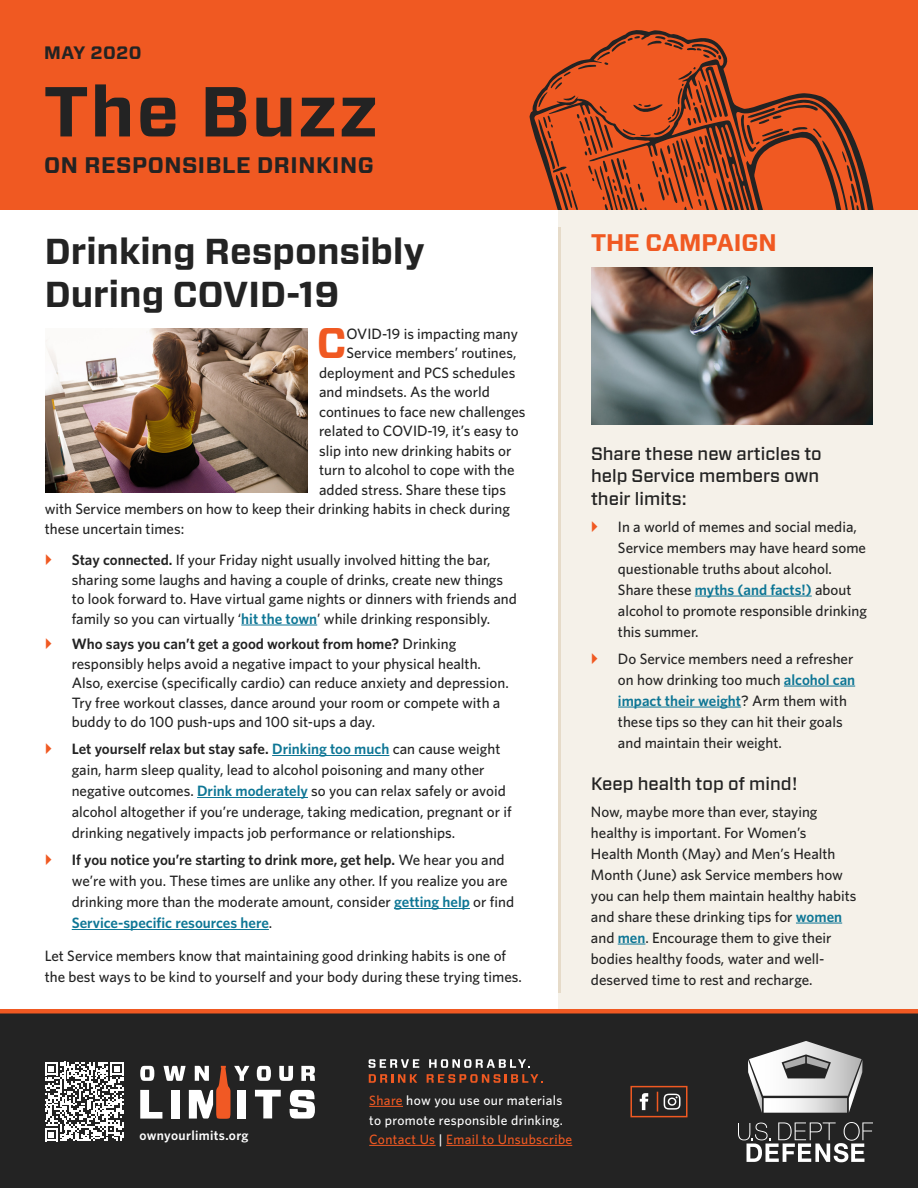
<style>
.page{position:relative;width:918px;height:1188px;background:#fff}
.page>*{position:absolute;margin:0;border:0;box-sizing:border-box;transform-origin:0 0}
.t1{font:700 70.5px "Forza";letter-spacing:.03em;color:#232323}
.t2{font:700 42.9px "Forza";color:#f05922}
.t3{font:700 36px/43.2px "Forza";color:#232323}
.t4{font:700 24px "Forza";color:#f05922}
.t5{font:700 22.5px "Forza";letter-spacing:.025em;color:#232323}
.t6{font:500 18px/22.5px "Forza";color:#232323}
.t7{font:700 18px "Forza";letter-spacing:.025em;color:#232323}
.t8{font:500 15px/21px "Whitney";color:#232323}
.t9{font:500 13.5px/19.5px "Whitney";letter-spacing:.025em;color:#fff}
.t10{font:600 13.5px "Whitney";letter-spacing:.025em;color:#fff}
.s1{font-weight:600}
.s2{font-weight:600;color:#0e7695}
.s3{color:#f05922}
</style>
<div class="page">
<div style="left:558px;top:210px;width:360px;height:838px;background:#f5f1e9"></div>
<div style="left:0;top:0;width:918px;height:210px;background:#f05922"></div>
<svg style="left:530px;top:30px;width:344px;height:180px"></svg>
<div style="left:0;top:1011px;width:918px;height:177px;background:#232323"></div>
<hr style="left:0;top:1009px;width:918px;height:4px;background:#f05922">
<svg style="left:738px;top:1122px;width:135px;height:40px"></svg>
<svg style="left:748px;top:1041px;width:115px;height:72px"></svg>
<svg style="left:664px;top:1094px;width:17px;height:16px"></svg>
<div style="left:630px;top:1086px;width:58px;height:31px;border:2px solid #f05922"></div>
<svg style="left:640px;top:1093px;width:8px;height:17px"></svg>
<svg style="left:657px;top:1092px;width:1px;height:20px"></svg>
<svg style="left:45px;top:1062px;width:79px;height:79px"></svg>
<svg style="left:257px;top:1066px;width:14px;height:15px"></svg>
<svg style="left:279px;top:1066px;width:14px;height:15px"></svg>
<svg style="left:301px;top:1066px;width:14px;height:15px"></svg>
<svg style="left:255px;top:1090px;width:26px;height:28px"></svg>
<svg style="left:290px;top:1090px;width:25px;height:29px"></svg>
<svg style="left:140px;top:1066px;width:109px;height:53px"></svg>
<hr style="left:369px;top:1106px;width:34px;height:1px;background:#f05922">
<hr style="left:369px;top:1145px;width:67px;height:1px;background:#f05922">
<hr style="left:446px;top:1145px;width:126px;height:1px;background:#f05922">
<svg style="left:368px;top:1059px;width:51px;height:9px"></svg>
<svg style="left:429px;top:1059px;width:101px;height:9px"></svg>
<svg style="left:369px;top:1074px;width:48px;height:9px"></svg>
<svg style="left:427px;top:1074px;width:116px;height:9px"></svg>
<hr style="left:558px;top:227px;width:3px;height:766px;background:#e6dbc9">
<hr style="left:695px;top:596px;width:117px;height:1px;background:#0e7695">
<hr style="left:784px;top:686px;width:71px;height:1px;background:#0e7695">
<hr style="left:618px;top:707px;width:123px;height:1px;background:#0e7695">
<hr style="left:796px;top:923px;width:46px;height:1px;background:#0e7695">
<svg style="left:618px;top:944px;width:27px;height:1px"></svg>
<img style="left:591px;top:268px;width:282px;height:156px">
<hr style="left:241px;top:625px;width:76px;height:1px;background:#0e7695">
<hr style="left:272px;top:755px;width:117px;height:1px;background:#0e7695">
<hr style="left:197px;top:797px;width:111px;height:1px;background:#0e7695">
<hr style="left:394px;top:908px;width:76px;height:1px;background:#0e7695">
<hr style="left:72px;top:929px;width:197px;height:1px;background:#0e7695">
<img style="left:46px;top:329px;width:261px;height:163px">
<p class="t7" style="left:44px;top:41px;width:99px">MAY 2020</p>
<h1 class="t1" style="left:44px;top:65px;width:335px">The Buzz</h1>
<h3 class="t5" style="left:44px;top:150px;width:331px">ON RESPONSIBLE DRINKING</h3>
<h2 class="t3" style="left:45px;top:230px;width:382px">Drinking Responsibly<br>During COVID-19</h2>
<p class="t2" style="left:317px;top:314px;width:31px">C</p>
<p class="t8" style="left:346px;top:323px;width:173px">OVID-19 is impacting many</p>
<p class="t8" style="left:346px;top:342px;width:171px">Service members’ routines,</p>
<p class="t8" style="left:319px;top:362px;width:198px">deployment and PCS schedules</p>
<p class="t8" style="left:319px;top:381px;width:172px">and mindsets. As the world</p>
<p class="t8" style="left:319px;top:401px;width:208px">continues to face new challenges</p>
<p class="t8" style="left:319px;top:420px;width:201px">related to COVID-19, it’s easy to</p>
<p class="t8" style="left:319px;top:440px;width:194px">slip into new drinking habits or</p>
<p class="t8" style="left:319px;top:459px;width:197px">turn to alcohol to cope with the</p>
<p class="t8" style="left:319px;top:479px;width:188px">added stress. Share these tips</p>
<p class="t8" style="left:45px;top:498px;width:467px">with Service members on how to keep their drinking habits in check during</p>
<p class="t8" style="left:45px;top:518px;width:141px">these uncertain times:</p>
<p class="t8" style="left:72px;top:550px;width:447px;line-height:19.5px"><span class="s1">Stay connected.</span> If your Friday night usually involved hitting the bar, sharing some laughs and having a couple of drinks, create new things to look forward to. Have virtual game nights or dinners with friends and family so you can virtually ‘<span class="s2">hit the town</span>’ while drinking responsibly.</p>
<p class="t8" style="left:72px;top:634px;width:439px;line-height:19.5px"><span class="s1">Who says you can’t get a good workout from home?</span> Drinking responsibly helps avoid a negative impact to your physical health.<br>Also, exercise (specifically cardio) can reduce anxiety and depression.<br>Try free workout classes, dance around your room or compete with a buddy to do 100 push-ups and 100 sit-ups a day.</p>
<p class="t8" style="left:72px;top:738px;width:441px"><span class="s1">Let yourself relax but stay safe.</span> <span class="s2">Drinking too much</span> can cause weight gain, harm sleep quality, lead to alcohol poisoning and many other negative outcomes. <span class="s2">Drink moderately</span> so you can relax safely or avoid alcohol altogether if you’re underage, taking medication, pregnant or if drinking negatively impacts job performance or relationships.</p>
<p class="t8" style="left:72px;top:849px;width:444px"><span class="s1">If you notice you’re starting to drink more, get help.</span> We hear you and we’re with you. These times are unlike any other. If you realize you are drinking more than the moderate amount, consider <span class="s2">getting help</span> or find <span class="s2">Service-specific resources here</span>.</p>
<p class="t8" style="left:45px;top:945px;width:479px">Let Service members know that maintaining good drinking habits is one of the best ways to be kind to yourself and your body during these trying times.</p>
<h3 class="t4" style="left:591px;top:227px;width:187px">THE CAMPAIGN</h3>
<h4 class="t6" style="left:591px;top:442px;width:232px">Share these new articles to help Service members own their limits:</h4>
<p class="t8" style="left:618px;top:516px;width:250px">In a world of memes and social media, Service members may have heard some questionable truths about alcohol.<br>Share these <span class="s2">myths (and facts!)</span> about alcohol to promote responsible drinking this summer.</p>
<p class="t8" style="left:618px;top:648px;width:239px">Do Service members need a refresher on how drinking too much <span class="s2">alcohol can impact their weight</span>? Arm them with these tips so they can hit their goals and maintain their weight.</p>
<h4 class="t6" style="left:591px;top:772px;width:208px">Keep health top of mind!</h4>
<p class="t8" style="left:591px;top:801px;width:267px">Now, maybe more than ever, staying healthy is important. For Women’s<br>Health Month (May) and Men’s Health Month (June) ask Service members how you can help them maintain healthy habits and share these drinking tips for <span class="s2">women </span>and <span class="s2">men</span>. Encourage them to give their bodies healthy foods, water and well&shy;deserved time to rest and recharge.</p>
<p class="t10" style="left:140px;top:1126px;width:111px">ownyourlimits.org</p>
<p class="t9" style="left:369px;top:1090px;width:205px"><span class="s3">Share</span> how you use our materials to promote responsible drinking.<br><span class="s3">Contact Us</span> | <span class="s3">Email to Unsubscribe</span></p>
</div>
